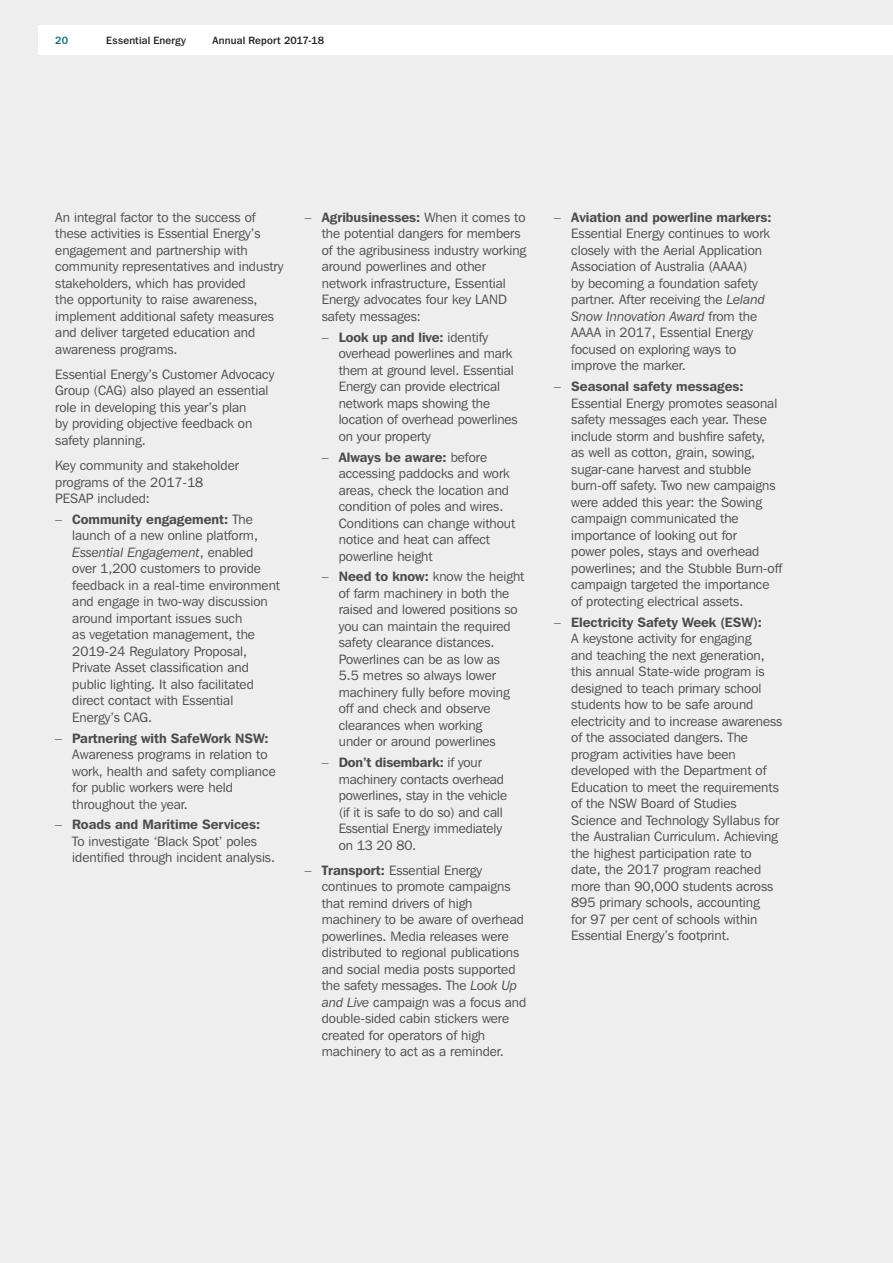
<style>
.page{position:relative;width:893px;height:1263px;background:#eeeeef}
.page>*{position:absolute;margin:0;border:0;box-sizing:border-box;transform-origin:0 0}
.Bullets{font:13.5px/16.5px "Franklin Gothic IT Cby BT";color:#4b4c4d}
.Body{font:13.5px/16.5px "Franklin Gothic IT Cby BT";color:#4b4c4d}
.Bullet_last{font:13.5px/16.5px "Franklin Gothic IT Cby BT";letter-spacing:-.01em;color:#4b4c4d}
.B1{font:13.5px/16.5px "Franklin Gothic IT Cby BT";color:#4b4c4d}
.t1{font:500 10.5px "Franklin Gothic IT Cby BT";letter-spacing:.015em;color:#231f20}
.t2{font:500 10.5px "Franklin Gothic IT Cby BT";color:#006a71}
.s1{font-weight:600}
.s2{font-style:italic}
</style>
<div class="page">
<div style="left:38px;top:26px;width:855px;height:29px;background:#fff"></div>
<p class="t2" style="left:55px;top:34px;width:14px">20</p>
<p class="t1" style="left:106px;top:34px;width:81px">Essential Energy</p>
<p class="t1" style="left:213px;top:34px;width:113px">Annual Report 2017-18</p>
<p class="Body" style="left:55px;top:209px;width:230px">An integral factor to the success of these activities is Essential Energy’s engagement and partnership with community representatives and industry stakeholders, which has provided<br>the opportunity to raise awareness, implement additional safety measures and deliver targeted education and awareness programs.</p>
<p class="Body" style="left:55px;top:366px;width:221px">Essential Energy’s Customer Advocacy<br>Group (CAG) also played an essential role in developing this year’s plan<br>by providing objective feedback on safety planning.</p>
<p class="B1" style="left:55px;top:457px;width:185px">Key community and stakeholder programs of the 2017-18<br>PESAP included:</p>
<p class="Bullets" style="left:72px;top:511px;width:209px;text-indent:-17px">– <span class="s1">Community engagement:</span> The launch of a new online platform,<br><span class="s2">Essential Engagement</span>, enabled over 1,200 customers to provide feedback in a real-time environment and engage in two-way discussion around important issues such<br>as vegetation management, the<br>2019‑24 Regulatory Proposal,<br>Private Asset classification and public lighting. It also facilitated direct contact with Essential<br>Energy’s CAG.</p>
<p class="Bullets" style="left:72px;top:729px;width:205px;text-indent:-17px">– <span class="s1">Partnering with SafeWork NSW:<br></span>Awareness programs in relation to work, health and safety compliance for public workers were held throughout the year.</p>
<p class="Bullets" style="left:72px;top:816px;width:204px;text-indent:-17px">– <span class="s1">Roads and Maritime Services:<br></span>To investigate ‘Black Spot’ poles identified through incident analysis.</p>
<p class="Bullets" style="left:322px;top:209px;width:206px;text-indent:-17px">– <span class="s1">Agribusinesses:</span> When it comes to the potential dangers for members of the agribusiness industry working around powerlines and other network infrastructure, Essential<br>Energy advocates four key LAND safety messages:</p>
<p class="Bullets" style="left:339px;top:329px;width:180px;text-indent:-17px">– <span class="s1">Look up and live:</span> identify overhead powerlines and mark them at ground level. Essential<br>Energy can provide electrical network maps showing the location of overhead powerlines on your property</p>
<p class="Bullets" style="left:339px;top:448px;width:178px;text-indent:-17px">– <span class="s1">Always be aware:</span> before accessing paddocks and work areas, check the location and condition of poles and wires.<br>Conditions can change without notice and heat can affect powerline height</p>
<p class="Bullets" style="left:339px;top:568px;width:187px;text-indent:-17px">– <span class="s1">Need to know:</span> know the height of farm machinery in both the raised and lowered positions so you can maintain the required safety clearance distances.<br>Powerlines can be as low as<br>5.5 metres so always lower machinery fully before moving off and check and observe clearances when working<br>under or around powerlines</p>
<p class="Bullet_last" style="left:339px;top:754px;width:170px;text-indent:-17px">– <span class="s1">Don’t disembark:</span> if your machinery contacts overhead powerlines, stay in the vehicle (if it is safe to do so) and call<br>Essential Energy immediately on 13 20 80.</p>
<p class="Bullets" style="left:322px;top:861px;width:206px;text-indent:-17px">– <span class="s1">Transport:</span> Essential Energy continues to promote campaigns that remind drivers of high machinery to be aware of overhead powerlines. Media releases were distributed to regional publications and social media posts supported the safety messages. The <span class="s2">Look Up and Live</span> campaign was a focus and double‑sided cabin stickers were created for operators of high machinery to act as a reminder.</p>
<p class="Bullets" style="left:571px;top:209px;width:202px;text-indent:-17px">– <span class="s1">Aviation and powerline markers:<br></span>Essential Energy continues to work closely with the Aerial Application<br>Association of Australia (AAAA)<br>by becoming a foundation safety partner. After receiving the <span class="s2">Leland<br>Snow Innovation Award</span> from the<br>AAAA in 2017, Essential Energy focused on exploring ways to improve the marker.</p>
<p class="Bullets" style="left:571px;top:378px;width:213px;text-indent:-17px">– <span class="s1">Seasonal safety messages:<br></span>Essential Energy promotes seasonal safety messages each year. These include storm and bushfire safety,<br>as well as cotton, grain, sowing, sugar-cane harvest and stubble burn-off safety. Two new campaigns were added this year: the Sowing campaign communicated the importance of looking out for<br>power poles, stays and overhead powerlines; and the Stubble Burn-off campaign targeted the importance of protecting electrical assets.</p>
<p class="Bullets" style="left:571px;top:613px;width:213px;text-indent:-17px">– <span class="s1">Electricity Safety Week (ESW):<br></span>A keystone activity for engaging<br>and teaching the next generation, this annual State-wide program is designed to teach primary school students how to be safe around electricity and to increase awareness of the associated dangers. The program activities have been developed with the Department of Education to meet the requirements of the NSW Board of Studies Science and Technology Syllabus for the Australian Curriculum. Achieving the highest participation rate to date, the 2017 program reached more than 90,000 students across 895 primary schools, accounting<br>for 97 per cent of schools within Essential Energy’s footprint.</p>
</div>
